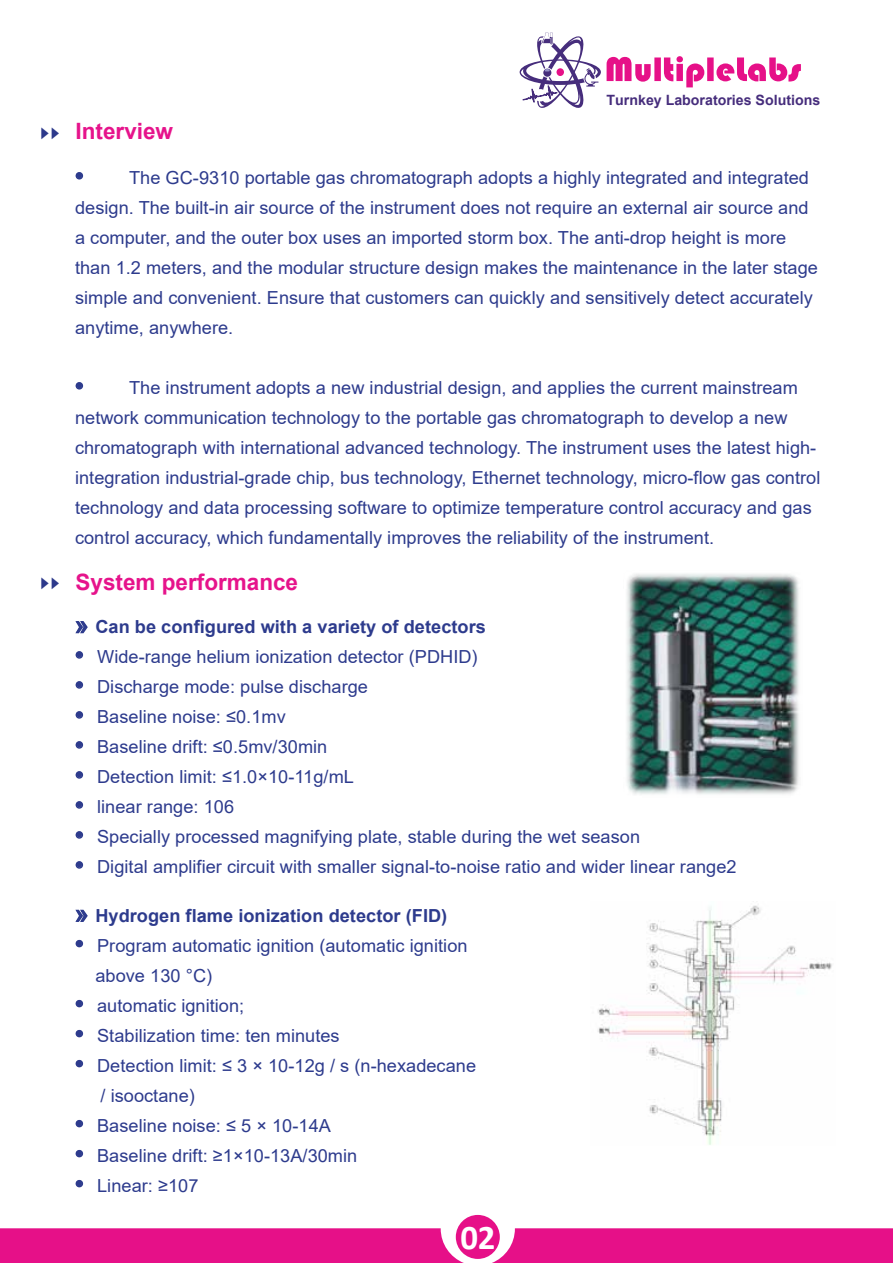
<style>
.page{position:relative;width:893px;height:1263px;background:#fff}
.page>*{position:absolute;margin:0;border:0;box-sizing:border-box;transform-origin:0 0}
.t1{font:700 34.8px "Calibri";color:#fff}
.t2{font:700 22.5px "Arial";color:#e6138b}
.t3{font:18px/30px "Arial";color:#2d3b8d}
.t4{font:700 18px "Arial";color:#2d3b8d}
.t5{font:700 14.25px "Arial";color:#462d7c}
.s1{font-family:"Arial Narrow";font-weight:400;font-size:16.65px;color:#2d398b}
.s2{font-size:24px}
.s3{font-weight:400;font-size:24px}
</style>
<div class="page">
<svg style="left:607px;top:56px;width:194px;height:31px"></svg>
<svg style="left:520px;top:33px;width:81px;height:75px"></svg>
<div style="left:0;top:1228px;width:464px;height:35px;background:#e61088"></div>
<div style="left:492px;top:1228px;width:401px;height:35px;background:#e61088"></div>
<div style="left:456px;top:1215px;width:44px;height:44px;background:#e61088;border-radius:50%"></div>
<img style="left:598px;top:905px;width:234px;height:240px">
<svg style="left:75px;top:172px;width:9px;height:8px"></svg>
<svg style="left:75px;top:382px;width:9px;height:8px"></svg>
<svg style="left:75px;top:621px;width:13px;height:13px"></svg>
<svg style="left:75px;top:651px;width:9px;height:8px"></svg>
<svg style="left:75px;top:681px;width:9px;height:8px"></svg>
<svg style="left:75px;top:711px;width:9px;height:8px"></svg>
<svg style="left:75px;top:741px;width:9px;height:8px"></svg>
<svg style="left:75px;top:771px;width:9px;height:8px"></svg>
<svg style="left:75px;top:801px;width:9px;height:8px"></svg>
<svg style="left:75px;top:831px;width:9px;height:8px"></svg>
<svg style="left:75px;top:861px;width:9px;height:8px"></svg>
<img style="left:627px;top:574px;width:172px;height:221px">
<svg style="left:75px;top:909px;width:13px;height:13px"></svg>
<svg style="left:75px;top:939px;width:9px;height:9px"></svg>
<svg style="left:75px;top:999px;width:9px;height:9px"></svg>
<svg style="left:75px;top:1029px;width:9px;height:9px"></svg>
<svg style="left:75px;top:1059px;width:9px;height:9px"></svg>
<svg style="left:75px;top:1119px;width:9px;height:9px"></svg>
<svg style="left:75px;top:1149px;width:9px;height:9px"></svg>
<svg style="left:75px;top:1179px;width:9px;height:9px"></svg>
<p class="t5" style="left:607px;top:90px;width:215px">Turnkey Laboratories Solutions</p>
<p class="t2" style="left:41px;top:115px;width:133px"><span class="s1">►►</span> Interview</p>
<p class="t3" style="left:75px;top:163px;width:744px"><span class="s2">•</span> The GC-9310 portable gas chromatograph adopts a highly integrated and integrated design. The built-in air source of the instrument does not require an external air source and a computer, and the outer box uses an imported storm box. The anti-drop height is more than 1.2 meters, and the modular structure design makes the maintenance in the later stage simple and convenient. Ensure that customers can quickly and sensitively detect accurately anytime, anywhere.</p>
<p class="t3" style="left:75px;top:373px;width:747px"><span class="s2">•</span> The instrument adopts a new industrial design, and applies the current mainstream network communication technology to the portable gas chromatograph to develop a new chromatograph with international advanced technology. The instrument uses the latest high&shy;integration industrial-grade chip, bus technology, Ethernet technology, micro-flow gas control technology and data processing software to optimize temperature control accuracy and gas control accuracy, which fundamentally improves the reliability of the instrument.</p>
<p class="t2" style="left:41px;top:566px;width:258px"><span class="s1">►►</span> System performance</p>
<p class="t4" style="left:75px;top:614px;width:412px"><span class="s3">»</span> Can be configured with a variety of detectors</p>
<p class="t3" style="left:75px;top:642px;width:404px"><span class="s2">•</span> Wide-range helium ionization detector (PDHID)</p>
<p class="t3" style="left:75px;top:672px;width:294px"><span class="s2">•</span> Discharge mode: pulse discharge</p>
<p class="t3" style="left:75px;top:702px;width:212px"><span class="s2">•</span> Baseline noise: ≤0.1mv</p>
<p class="t3" style="left:75px;top:732px;width:254px"><span class="s2">•</span> Baseline drift: ≤0.5mv/30min</p>
<p class="t3" style="left:75px;top:762px;width:280px"><span class="s2">•</span> Detection limit: ≤1.0×10-11g/mL</p>
<p class="t3" style="left:75px;top:792px;width:161px"><span class="s2">•</span> linear range: 106</p>
<p class="t3" style="left:75px;top:822px;width:567px"><span class="s2">•</span> Specially processed magnifying plate, stable during the wet season</p>
<p class="t3" style="left:75px;top:852px;width:663px"><span class="s2">•</span> Digital amplifier circuit with smaller signal-to-noise ratio and wider linear range2</p>
<p class="t4" style="left:75px;top:903px;width:374px"><span class="s3">»</span> Hydrogen flame ionization detector (FID)</p>
<p class="t3" style="left:95px;top:930px;width:374px;text-indent:-20px"><span class="s2">•</span> Program automatic ignition (automatic ignition above 130 °C)</p>
<p class="t3" style="left:75px;top:990px;width:171px"><span class="s2">•</span> automatic ignition;</p>
<p class="t3" style="left:75px;top:1020px;width:266px"><span class="s2">•</span> Stabilization time: ten minutes</p>
<p class="t3" style="left:100px;top:1050px;width:377px;text-indent:-25px"><span class="s2">•</span> Detection limit: ≤ 3 × 10-12g / s (n-hexadecane / isooctane)</p>
<p class="t3" style="left:75px;top:1110px;width:257px"><span class="s2">•</span> Baseline noise: ≤ 5 × 10-14A</p>
<p class="t3" style="left:75px;top:1140px;width:284px"><span class="s2">•</span> Baseline drift: ≥1×10-13A/30min</p>
<p class="t3" style="left:75px;top:1170px;width:125px"><span class="s2">•</span> Linear: ≥107</p>
<h1 class="t1" style="left:460px;top:1212px;width:37px">02</h1>
</div>
